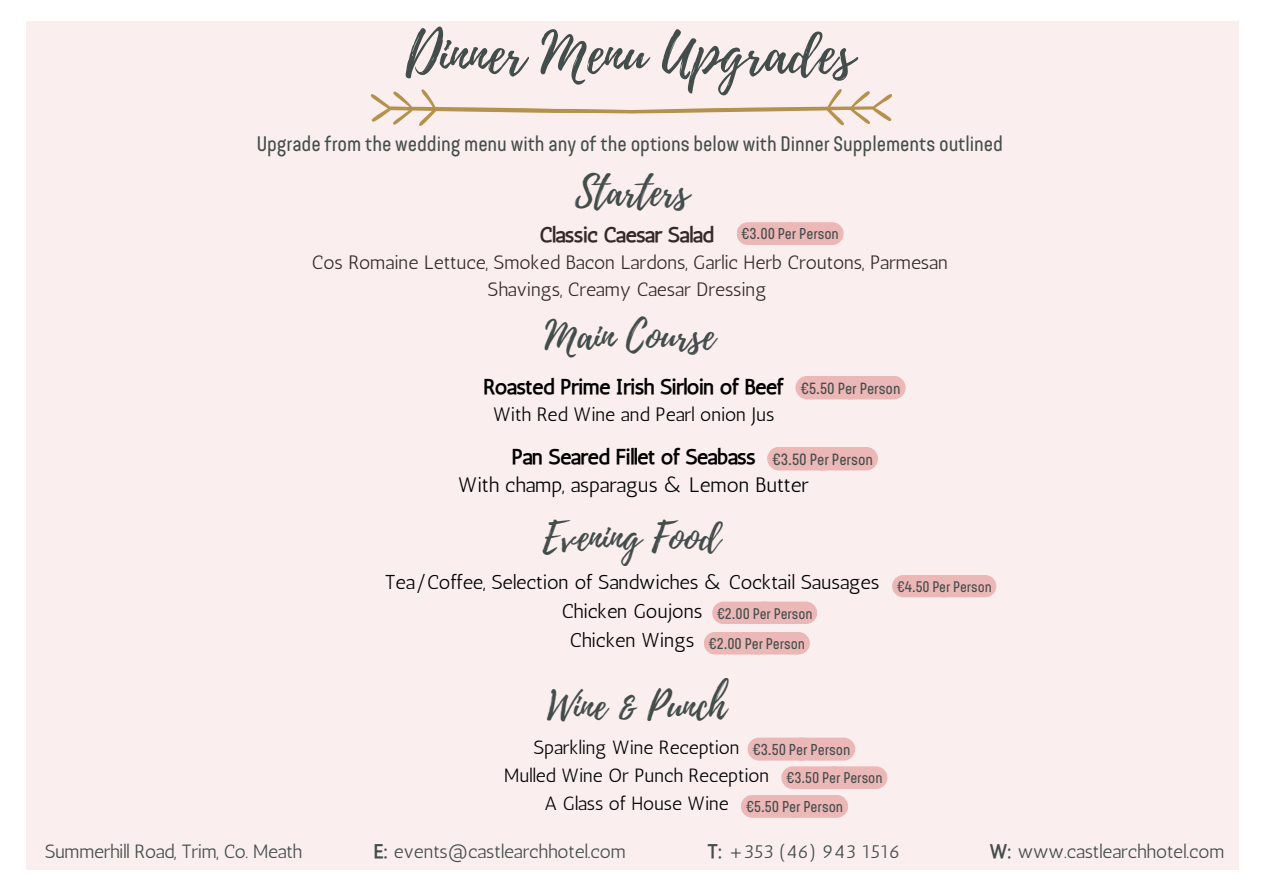
<style>
.page{position:relative;width:1263px;height:894px;background:#fff}
.page>*{position:absolute;margin:0;border:0;box-sizing:border-box;transform-origin:0 0}
.t1{font:56.1px "Playlist Script";color:#434d4b}
.t2{font:39.75px "Playlist Script";color:#434d4b}
.t3{font:39.3px "Playlist Script";color:#434d4b}
.t4{font:21px "Bond 4 F";letter-spacing:-.005em;color:#434d4b}
.t5{font:20.85px "CA Generated";letter-spacing:-.005em;color:#000}
.t6{font:20.85px "Antic";letter-spacing:-.005em;color:#000}
.t7{font:20.1px/29.2px "Antic";letter-spacing:-.005em;color:#000;text-align:center}
.t8{font:19.35px/27px "Antic";letter-spacing:-.005em;color:#000;text-align:center}
.t9{font:19.2px "Antic";letter-spacing:-.005em;color:#434d4b}
.t10{font:19.2px/28.2px "Antic";letter-spacing:-.005em;color:#000;text-align:center}
.t11{font:16.2px "Bond 4 F";letter-spacing:-.005em;color:#434d4b}
.t12{font:15.75px "Bond 4 F";letter-spacing:-.005em;color:#434d4b}
.t13{font:15.6px "Bond 4 F";letter-spacing:-.005em;color:#434d4b}
.t14{font:15.45px "Bond 4 F";letter-spacing:-.005em;color:#434d4b}
.t15{font:15.3px "Bond 4 F";letter-spacing:-.005em;color:#434d4b}
.s1{font-family:"CA Generated"}
</style>
<div class="page">
<div style="left:26px;top:22px;width:1212px;height:847px;background:#faeeee"></div>
<svg style="left:371px;top:89px;width:521px;height:36px"></svg>
<svg style="left:737px;top:222px;width:106px;height:23px;background:#ecb9b9"></svg>
<div style="left:795px;top:376px;width:110px;height:23px;background:#ecb7b7"></div>
<div style="left:767px;top:447px;width:111px;height:23px;background:#ecb7b7"></div>
<div style="left:892px;top:575px;width:104px;height:22px;background:#ecb7b7"></div>
<svg style="left:712px;top:601px;width:105px;height:23px;background:#ecbaba"></svg>
<div style="left:704px;top:632px;width:106px;height:22px;background:#ecb7b7"></div>
<svg style="left:748px;top:737px;width:107px;height:23px;background:#ecbaba"></svg>
<svg style="left:781px;top:766px;width:106px;height:22px;background:#ecbaba"></svg>
<div style="left:741px;top:795px;width:107px;height:22px;background:#ecb7b7"></div>
<h1 class="t1" style="left:406px;top:14px;width:450px">Dinner Menu Upgrades</h1>
<p class="t4" style="left:257px;top:135px;width:748px">Upgrade from the wedding menu with any of the options below with Dinner Supplements outlined</p>
<h2 class="t2" style="left:575px;top:163px;width:115px">Starters</h2>
<p class="t12" style="left:741px;top:227px;width:99px">€3.00 Per Person</p>
<p class="t5" style="left:540px;top:222px;width:175px">Classic Caesar Salad</p>
<p class="t8" style="left:312px;top:248px;width:637px">Cos Romaine Lettuce, Smoked Bacon Lardons, Garlic Herb Croutons, Parmesan<br>Shavings, Creamy Caesar Dressing</p>
<h3 class="t3" style="left:545px;top:307px;width:172px">Main Course</h3>
<p class="t5" style="left:484px;top:374px;width:301px">Roasted Prime Irish Sirloin of Beef</p>
<p class="t8" style="left:493px;top:401px;width:283px">With Red Wine and Pearl onion Jus</p>
<p class="t5" style="left:512px;top:444px;width:245px">Pan Seared Fillet of Seabass</p>
<p class="t6" style="left:458px;top:472px;width:352px">With champ, asparagus &amp; Lemon Butter</p>
<p class="t11" style="left:800px;top:381px;width:101px">€5.50 Per Person</p>
<p class="t11" style="left:772px;top:452px;width:102px">€3.50 Per Person</p>
<h3 class="t3" style="left:543px;top:509px;width:179px">Evening Food</h3>
<p class="t7" style="left:385px;top:567px;width:496px">Tea/Coffee, Selection of Sandwiches &amp; Cocktail Sausages<br>Chicken Goujons<br>Chicken Wings</p>
<p class="t14" style="left:717px;top:606px;width:97px">€2.00 Per Person</p>
<p class="t13" style="left:708px;top:637px;width:98px">€2.00 Per Person</p>
<h3 class="t3" style="left:547px;top:677px;width:180px">Wine &amp; Punch</h3>
<p class="t10" style="left:504px;top:733px;width:267px">Sparkling Wine Reception<br>Mulled Wine Or Punch Reception<br>A Glass of House Wine</p>
<p class="t12" style="left:752px;top:742px;width:99px">€3.50 Per Person</p>
<p class="t13" style="left:786px;top:771px;width:98px">€3.50 Per Person</p>
<p class="t12" style="left:746px;top:800px;width:99px">€5.50 Per Person</p>
<p class="t15" style="left:897px;top:580px;width:97px">€4.50 Per Person</p>
<p class="t9" style="left:45px;top:839px;width:259px">Summerhill Road, Trim, Co. Meath</p>
<p class="t9" style="left:374px;top:839px;width:253px"><span class="s1">E:</span> events@castlearchhotel.com</p>
<p class="t9" style="left:707px;top:839px;width:195px"><span class="s1">T:</span> +353 (46) 943 1516</p>
<p class="t9" style="left:990px;top:839px;width:236px"><span class="s1">W:</span> www.castlearchhotel.com</p>
</div>
